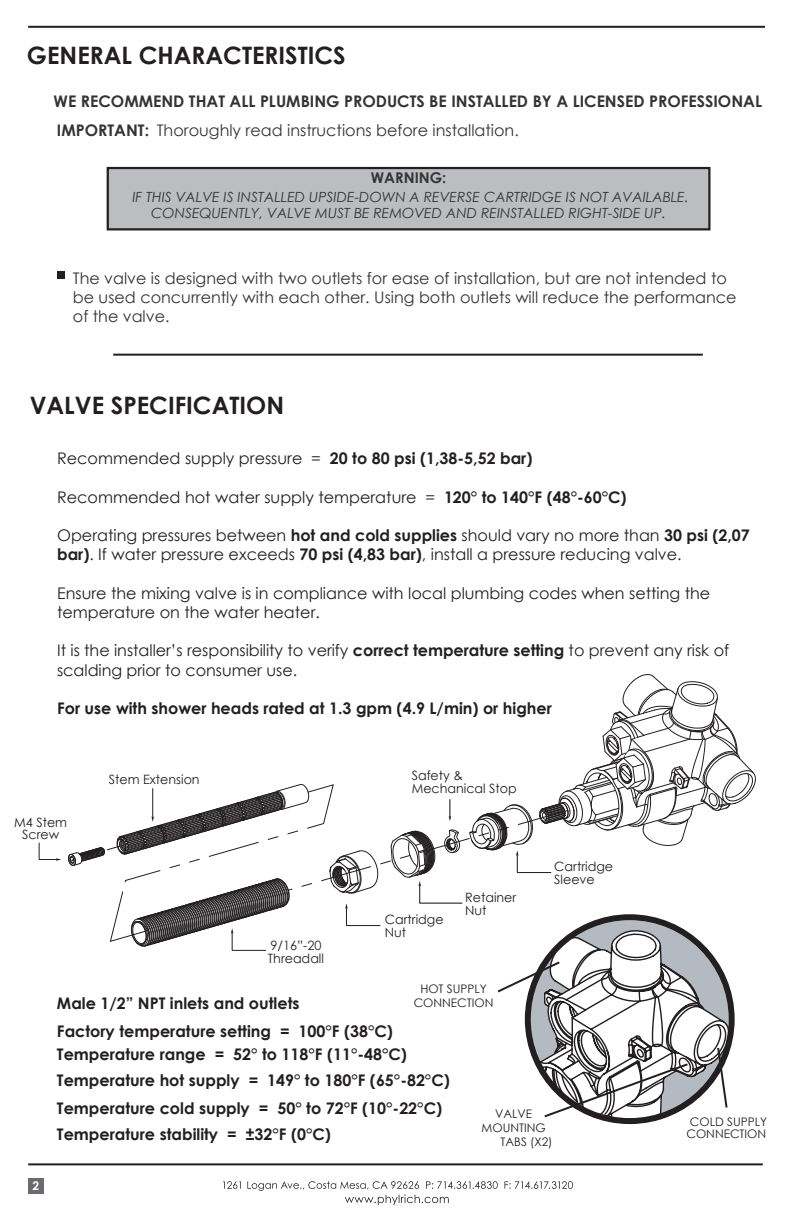
<style>
.page{position:relative;width:792px;height:1224px;background:#fff}
.page>*{position:absolute;margin:0;border:0;box-sizing:border-box;transform-origin:0 0}
.t1{font:700 24px "Century Gothic";color:#231f20}
.t2{font:16px/19.2px "Century Gothic";color:#231f20}
.t3{font:700 16px/27.6px "Century Gothic";color:#231f20}
.t4{font:16px/19.2px "Century Gothic";color:#323436}
.t5{font:700 16px/29.2px "Century Gothic";color:#323436}
.t6{font:700 14.8px "Century Gothic";color:#323436}
.t7{font:italic 14px/16.8px "Century Gothic";color:#323436;text-align:center}
.t8{font:12.8px/12.8px "Century Gothic";color:#231f20}
.t9{font:700 12px "Century Gothic";color:#fff}
.t10{font:11.8px/14px "Century Gothic";color:#231f20;text-align:center}
.s1{font-weight:400}
.s2{font-weight:700}
</style>
<div class="page">
<div style="left:28px;top:1178px;width:16px;height:16px;background:#6a6b6e"></div>
<svg style="left:223px;top:1181px;width:350px;height:24px"></svg>
<hr style="left:28px;top:1163px;width:735px;height:2px;background:#231f20">
<hr style="left:28px;top:26px;width:737px;height:2px;background:#231f20">
<hr style="left:113px;top:354px;width:590px;height:2px;background:#231f20">
<div style="left:57px;top:272px;width:7px;height:7px;background:#231f20"></div>
<div style="left:108px;top:168px;width:601px;height:61px;background:#bcbdc0"></div>
<div style="left:107px;top:167px;width:604px;height:63px;border:2px solid #231f20"></div>
<svg style="left:39px;top:843px;width:22px;height:18px"></svg>
<svg style="left:68px;top:674px;width:688px;height:446px"></svg>
<h1 class="t1" style="left:27px;top:40px;width:320px">GENERAL CHARACTERISTICS</h1>
<p class="t5" style="left:54px;top:86px;width:710px">WE RECOMMEND THAT ALL PLUMBING PRODUCTS BE INSTALLED BY A LICENSED PROFESSIONAL<br>IMPORTANT: <span class="s1">Thoroughly read instructions before installation.</span></p>
<p class="t6" style="left:371px;top:169px;width:77px">WARNING:</p>
<p class="t7" style="left:132px;top:188px;width:558px">IF THIS VALVE IS INSTALLED UPSIDE-DOWN A REVERSE CARTRIDGE IS NOT AVAILABLE.<br>CONSEQUENTLY, VALVE MUST BE REMOVED AND REINSTALLED RIGHT-SIDE UP.</p>
<p class="t4" style="left:73px;top:268px;width:665px">The valve is designed with two outlets for ease of installation, but are not intended to be used concurrently with each other. Using both outlets will reduce the performance of the valve.</p>
<h1 class="t1" style="left:30px;top:390px;width:256px">VALVE SPECIFICATION</h1>
<p class="t2" style="left:57px;top:449px;width:477px">Recommended supply pressure = <span class="s2">20 to 80 psi (1,38-5,52 bar)</span></p>
<p class="t2" style="left:57px;top:487px;width:571px">Recommended hot water supply temperature = <span class="s2">120° to 140°F (48°-60°C)</span></p>
<p class="t2" style="left:57px;top:526px;width:694px">Operating pressures between <span class="s2">hot and cold supplies</span> should vary no more than <span class="s2">30 psi (2,07 bar)</span>. If water pressure exceeds <span class="s2">70 psi (4,83 bar)</span>, install a pressure reducing valve.</p>
<p class="t2" style="left:57px;top:583px;width:655px">Ensure the mixing valve is in compliance with local plumbing codes when setting the temperature on the water heater.</p>
<p class="t2" style="left:57px;top:641px;width:674px">It is the installer’s responsibility to verify <span class="s2">correct temperature setting</span> to prevent any risk of scalding prior to consumer use.</p>
<p class="t3" style="left:57px;top:694px;width:496px">For use with shower heads rated at 1.3 gpm (4.9 L/min) or higher</p>
<p class="t8" style="left:14px;top:815px;width:54px;text-align:center">M4 Stem<br>Screw</p>
<p class="t8" style="left:109px;top:773px;width:92px">Stem Extension</p>
<p class="t8" style="left:268px;top:939px;width:58px">9/16”-20<br>Threadall</p>
<p class="t8" style="left:412px;top:769px;width:107px">Safety &amp;<br>Mechanical Stop</p>
<p class="t8" style="left:385px;top:913px;width:60px">Cartridge<br>Nut</p>
<p class="t8" style="left:465px;top:891px;width:53px">Retainer<br>Nut</p>
<p class="t8" style="left:554px;top:860px;width:60px">Cartridge<br>Sleeve</p>
<p class="t9" style="left:33px;top:1178px;width:8px">2</p>
<p class="t10" style="left:414px;top:981px;width:81px">HOT SUPPLY<br>CONNECTION</p>
<p class="t3" style="left:57px;top:989px;width:337px">Male 1/2” NPT inlets and outlets<br>Factory temperature setting = 100°F (38°C)</p>
<p class="t3" style="left:57px;top:1041px;width:394px;line-height:25.4px">Temperature range = 52° to 118°F (11°-48°C)<br>Temperature hot supply = 149° to 180°F (65°-82°C)</p>
<p class="t3" style="left:57px;top:1094px;width:387px;line-height:26.4px">Temperature cold supply = 50° to 72°F (10°-22°C)<br>Temperature stability = ±32°F (0°C)</p>
<p class="t10" style="left:495px;top:1107px;width:39px">VALVE</p>
<p class="t10" style="left:482px;top:1121px;width:66px">MOUNTING</p>
<p class="t10" style="left:500px;top:1135px;width:54px">TABS (X2)</p>
<p class="t10" style="left:686px;top:1116px;width:82px;line-height:11.6px;text-align:left">COLD SUPPLY<br>CONNECTION</p>
</div>
